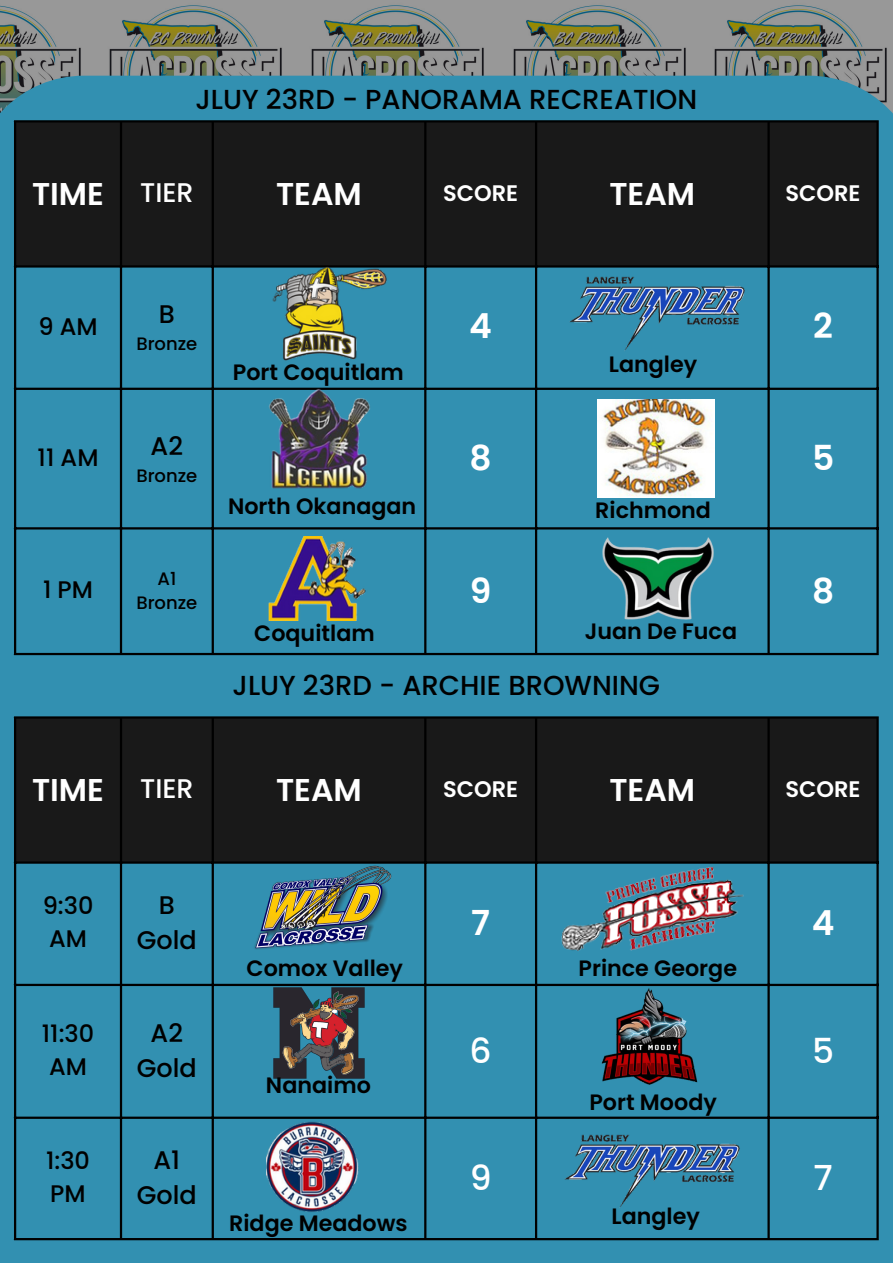
<style>
.page{position:relative;width:893px;height:1264px;background:#fff}
.page>*{position:absolute;margin:0;border:0;box-sizing:border-box;transform-origin:0 0}
.t1{font:600 34.5px "Poppins";color:#fff}
.t2{font:500 34.5px "Poppins";color:#fff}
.t3{font:600 31.5px "Poppins";color:#fff}
.t4{font:500 27.45px "Poppins";color:#000}
.t5{font:500 27px "Poppins";color:#fff}
.t6{font:500 25.5px "Poppins";color:#000}
.t7{font:500 24px/32.5px "Poppins";color:#000}
.t8{font:600 22.5px "Poppins";color:#fff}
.t9{font:600 22.2px "Poppins";color:#000}
.t10{font:500 18px/24.8px "Poppins";color:#000;text-align:center}
</style>
<div class="page">
<svg style="left:0;top:0;width:892px;height:76px;background:#85877f"></svg>
<div style="left:0;top:76px;width:892px;height:1186px;background:#3290b1"></div>
<div style="left:16px;top:122px;width:860px;height:143px;background:#191919"></div>
<hr style="left:14px;top:122px;width:2px;height:531px;background:#000">
<hr style="left:120px;top:122px;width:2px;height:531px;background:#000">
<hr style="left:212px;top:122px;width:2px;height:531px;background:#000">
<hr style="left:424px;top:122px;width:2px;height:531px;background:#000">
<hr style="left:535px;top:122px;width:2px;height:531px;background:#000">
<hr style="left:767px;top:122px;width:2px;height:531px;background:#000">
<hr style="left:876px;top:122px;width:2px;height:531px;background:#000">
<hr style="left:14px;top:120px;width:864px;height:2px;background:#000">
<hr style="left:14px;top:265px;width:864px;height:2px;background:#000">
<hr style="left:14px;top:387px;width:864px;height:3px;background:#000">
<hr style="left:14px;top:527px;width:864px;height:2px;background:#000">
<hr style="left:14px;top:653px;width:864px;height:2px;background:#000">
<div style="left:16px;top:718px;width:860px;height:143px;background:#191919"></div>
<hr style="left:14px;top:718px;width:2px;height:519px;background:#000">
<hr style="left:120px;top:718px;width:2px;height:519px;background:#000">
<hr style="left:212px;top:718px;width:2px;height:519px;background:#000">
<hr style="left:424px;top:718px;width:2px;height:519px;background:#000">
<hr style="left:535px;top:718px;width:2px;height:519px;background:#000">
<hr style="left:767px;top:718px;width:2px;height:519px;background:#000">
<hr style="left:876px;top:718px;width:2px;height:519px;background:#000">
<hr style="left:14px;top:716px;width:864px;height:2px;background:#000">
<hr style="left:14px;top:861px;width:864px;height:2px;background:#000">
<hr style="left:14px;top:983px;width:864px;height:3px;background:#000">
<hr style="left:14px;top:1116px;width:864px;height:2px;background:#000">
<hr style="left:14px;top:1237px;width:864px;height:3px;background:#000">
<img style="left:253px;top:864px;width:144px;height:86px">
<img style="left:266px;top:251px;width:126px;height:126px">
<img style="left:266px;top:1121px;width:92px;height:91px">
<img style="left:568px;top:275px;width:179px;height:77px">
<img style="left:561px;top:861px;width:183px;height:105px">
<img style="left:592px;top:523px;width:131px;height:108px">
<img style="left:273px;top:987px;width:91px;height:91px">
<img style="left:262px;top:386px;width:112px;height:107px">
<img style="left:592px;top:981px;width:114px;height:114px">
<img style="left:597px;top:399px;width:117px;height:98px">
<img style="left:564px;top:1133px;width:178px;height:76px">
<img style="left:266px;top:536px;width:102px;height:85px">
<p class="t4" style="left:195px;top:80px;width:503px">JLUY 23RD - PANORAMA RECREATION</p>
<p class="t3" style="left:32px;top:171px;width:73px">TIME</p>
<p class="t5" style="left:140px;top:174px;width:55px">TIER</p>
<p class="t3" style="left:276px;top:171px;width:87px">TEAM</p>
<p class="t8" style="left:443px;top:178px;width:76px">SCORE</p>
<p class="t3" style="left:609px;top:171px;width:87px">TEAM</p>
<p class="t8" style="left:785px;top:178px;width:76px">SCORE</p>
<p class="t7" style="left:38px;top:310px;width:61px">9 AM</p>
<p class="t7" style="left:38px;top:441px;width:62px">11 AM</p>
<p class="t6" style="left:159px;top:296px;width:18px">B</p>
<p class="t10" style="left:136px;top:332px;width:62px">Bronze</p>
<p class="t6" style="left:151px;top:428px;width:34px">A2</p>
<p class="t10" style="left:136px;top:463px;width:62px">Bronze</p>
<p class="t9" style="left:233px;top:356px;width:172px">Port Coquitlam</p>
<p class="t9" style="left:228px;top:490px;width:190px">North Okanagan</p>
<p class="t1" style="left:469px;top:302px;width:24px">4</p>
<p class="t1" style="left:813px;top:302px;width:21px">2</p>
<p class="t9" style="left:609px;top:348px;width:90px">Langley</p>
<p class="t1" style="left:469px;top:433px;width:24px">8</p>
<p class="t1" style="left:812px;top:433px;width:24px">5</p>
<p class="t9" style="left:595px;top:494px;width:117px">Richmond</p>
<p class="t7" style="left:43px;top:573px;width:52px">1 PM</p>
<p class="t10" style="left:136px;top:566px;width:62px">A1<br>Bronze</p>
<p class="t1" style="left:470px;top:566px;width:23px">9</p>
<p class="t1" style="left:812px;top:566px;width:24px">8</p>
<p class="t9" style="left:254px;top:618px;width:122px">Coquitlam</p>
<p class="t9" style="left:584px;top:615px;width:154px">Juan De Fuca</p>
<p class="t4" style="left:232px;top:665px;width:429px">JLUY 23RD - ARCHIE BROWNING</p>
<p class="t3" style="left:32px;top:767px;width:73px">TIME</p>
<p class="t5" style="left:140px;top:770px;width:55px">TIER</p>
<p class="t3" style="left:276px;top:767px;width:87px">TEAM</p>
<p class="t8" style="left:443px;top:773px;width:76px">SCORE</p>
<p class="t3" style="left:609px;top:767px;width:87px">TEAM</p>
<p class="t8" style="left:785px;top:773px;width:76px">SCORE</p>
<p class="t7" style="left:43px;top:889px;width:52px">9:30<br>AM</p>
<p class="t6" style="left:159px;top:887px;width:18px">B</p>
<p class="t6" style="left:137px;top:922px;width:61px">Gold</p>
<p class="t7" style="left:42px;top:1017px;width:54px;text-align:center">11:30<br>AM</p>
<p class="t6" style="left:151px;top:1015px;width:34px">A2</p>
<p class="t6" style="left:137px;top:1050px;width:61px">Gold</p>
<p class="t7" style="left:46px;top:1144px;width:45px">1:30<br>PM</p>
<p class="t6" style="left:153px;top:1142px;width:28px">A1</p>
<p class="t6" style="left:137px;top:1177px;width:61px">Gold</p>
<p class="t9" style="left:246px;top:952px;width:158px">Comox Valley</p>
<p class="t9" style="left:266px;top:1069px;width:106px">Nanaimo</p>
<p class="t9" style="left:229px;top:1207px;width:180px">Ridge Meadows</p>
<p class="t1" style="left:471px;top:898px;width:20px">7</p>
<p class="t1" style="left:811px;top:898px;width:24px">4</p>
<p class="t9" style="left:578px;top:952px;width:160px">Prince George</p>
<p class="t2" style="left:469px;top:1026px;width:24px">6</p>
<p class="t2" style="left:812px;top:1026px;width:24px">5</p>
<p class="t9" style="left:589px;top:1087px;width:129px">Port Moody</p>
<p class="t2" style="left:469px;top:1153px;width:23px">9</p>
<p class="t2" style="left:813px;top:1153px;width:21px">7</p>
<p class="t9" style="left:611px;top:1200px;width:90px">Langley</p>
</div>
